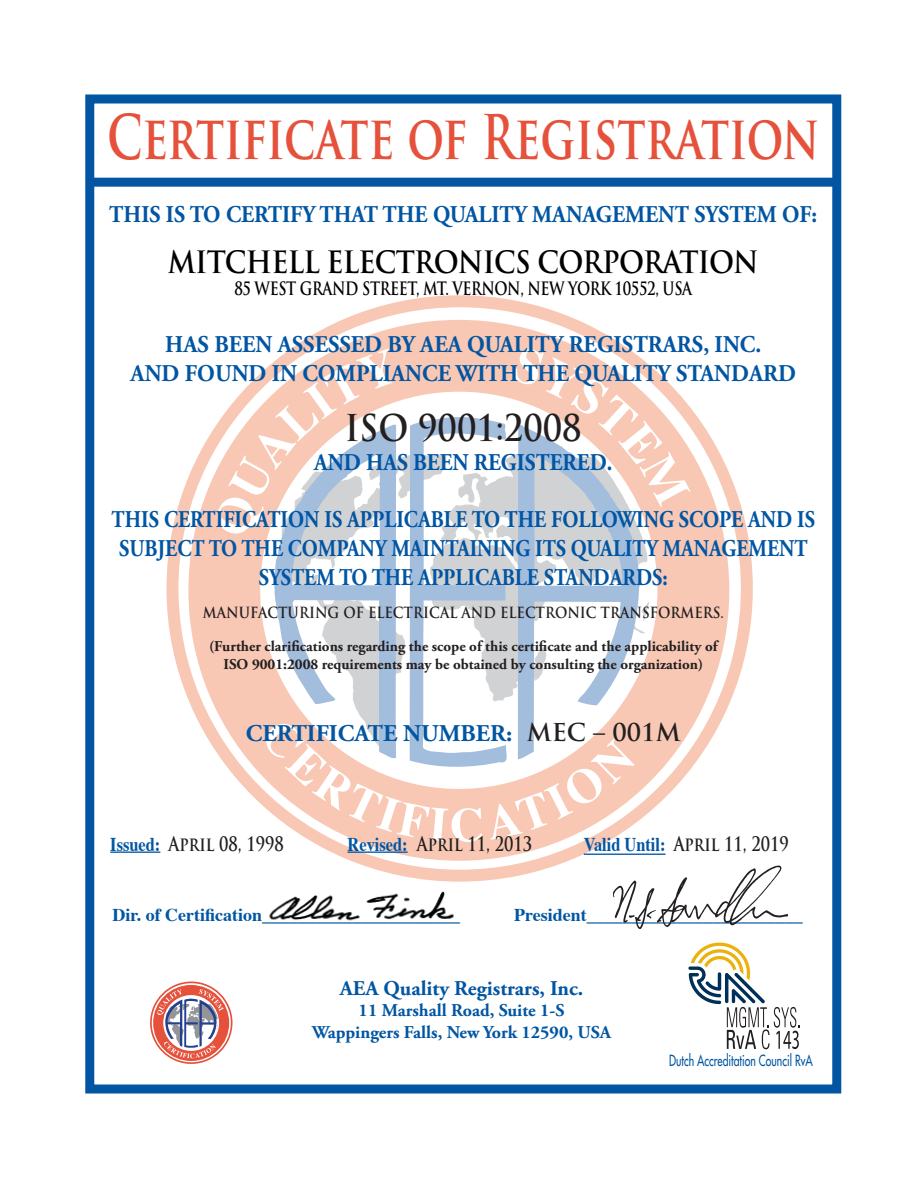
<style>
.page{position:relative;width:918px;height:1188px;background:#fff}
.page>*{position:absolute;margin:0;border:0;box-sizing:border-box;transform-origin:0 0}
.t1{font:700 60px "Trajan Pro";color:#e6513b;scale:.74 1}
.t2{font:700 36px "Trajan Pro";color:#231f20;scale:.9 1}
.t3{font:700 30px "Trajan Pro";letter-spacing:-.025em;color:#000;scale:.9 1}
.t4{font:700 24px/28.8px "Adobe Garamond Pro";color:#0155a2;text-align:center;scale:.85 1}
.t5{font:700 24px "Adobe Garamond Pro";color:#0155a2;scale:.94 1}
.t6{font:700 24px "Adobe Garamond Pro";color:#0155a2;scale:.92 1}
.t7{font:700 24px "Adobe Garamond Pro";color:#0155a2}
.t8{font:700 24px "Adobe Garamond Pro";color:#0155a2;scale:.9 1}
.t9{font:700 21px "Adobe Garamond Pro";color:#0155a2}
.t10{font:700 19.5px "Trajan Pro";color:#231f20;scale:.8 1}
.t11{font:700 18px "Times";color:#0155a2}
.t12{font:700 18px "Adobe Garamond Pro";color:#0155a2}
.t13{font:700 18px "Trajan Pro";letter-spacing:-.025em;color:#000;scale:.79 1}
.t14{font:700 15px "Adobe Garamond Pro";color:#231f20}
.t15{font:700 15px "Trajan Pro";color:#231f20;scale:.89 1}
.t16{font:15px "Futura";color:#0155a2;scale:.7 1}
.s1{font-family:"Trajan Pro";color:#231f20}
.s2{font-family:"Times";color:#0155a2}
</style>
<div class="page">
<svg style="left:172px;top:301px;width:575px;height:575px"></svg>
<div style="left:188px;top:320px;width:541px;height:541px;border:72px solid #f8c8b4;border-radius:50%"></div>
<svg style="left:217px;top:348px;width:474px;height:494px"></svg>
<div style="left:85px;top:94px;width:756px;height:1000px;border:9px solid #0155a2"></div>
<svg style="left:151px;top:982px;width:81px;height:81px"></svg>
<div style="left:150px;top:982px;width:82px;height:82px;border:2px solid #e6513b;border-radius:50%"></div>
<div style="left:153px;top:985px;width:76px;height:76px;border:10px solid #e6513b;border-radius:50%"></div>
<svg style="left:157px;top:989px;width:67px;height:69px"></svg>
<div style="left:87px;top:178px;width:751px;height:9px;background:#0155a2"></div>
<img style="left:269px;top:891px;width:185px;height:30px">
<img style="left:613px;top:866px;width:175px;height:63px">
<hr style="left:110px;top:852px;width:50px;height:1px;background:#0155a2">
<hr style="left:348px;top:852px;width:60px;height:1px;background:#0155a2">
<svg style="left:688px;top:943px;width:112px;height:106px"></svg>
<hr style="left:584px;top:854px;width:82px;height:1px;background:#0155a2">
<p class="t1" style="left:107px;top:100px;width:964px">Certificate of Registration</p>
<p class="t6" style="left:109px;top:201px;width:771px">THIS IS TO CERTIFY THAT THE QUALITY MANAGEMENT SYSTEM OF:</p>
<p class="t3" style="left:168px;top:244px;width:658px">MITCHELL ELECTRONICS CORPORATION</p>
<p class="t13" style="left:234px;top:277px;width:581px">85 WEST GRAND STREET, MT. VERNON, NEW YORK 10552, USA</p>
<p class="t5" style="left:165px;top:331px;width:636px">HAS BEEN ASSESSED BY AEA QUALITY REGISTRARS, INC.</p>
<p class="t5" style="left:131px;top:360px;width:709px">AND FOUND IN COMPLIANCE WITH THE QUALITY STANDARD</p>
<p class="t2" style="left:345px;top:405px;width:265px">ISO 9001:2008</p>
<p class="t8" style="left:314px;top:448px;width:333px">AND HAS BEEN REGISTERED.</p>
<p class="t4" style="left:112px;top:506px;width:829px">THIS CERTIFICATION IS APPLICABLE TO THE FOLLOWING SCOPE AND IS</p>
<p class="t4" style="left:119px;top:534px;width:811px">SUBJECT TO THE COMPANY MAINTAINING ITS QUALITY MANAGEMENT<br>SYSTEM TO THE APPLICABLE STANDARDS:</p>
<p class="t15" style="left:203px;top:603px;width:587px">MANUFACTURING OF ELECTRICAL AND ELECTRONIC TRANSFORMERS.</p>
<p class="t14" style="left:209px;top:637px;width:510px">(Further clarifications regarding the scope of this certificate and the applicability of</p>
<p class="t14" style="left:223px;top:655px;width:481px">ISO 9001:2008 requirements may be obtained by consulting the organization)</p>
<p class="t7" style="left:246px;top:719px;width:436px">CERTIFICATE NUMBER: <span class="s1">MEC – 001M</span></p>
<p class="t10" style="left:110px;top:832px;width:218px"><span class="s2">Issued:</span> April 08, 1998</p>
<p class="t10" style="left:348px;top:832px;width:232px"><span class="s2">Revised:</span> April 11, 2013</p>
<p class="t10" style="left:584px;top:832px;width:258px"><span class="s2">Valid Until:</span> April 11, 2019</p>
<p class="t11" style="left:112px;top:898px;width:349px">Dir. of Certification______________________</p>
<p class="t11" style="left:514px;top:898px;width:290px">President________________________</p>
<p class="t9" style="left:340px;top:976px;width:245px">AEA Quality Registrars, Inc.</p>
<p class="t12" style="left:359px;top:1000px;width:207px">11 Marshall Road, Suite 1-S</p>
<p class="t12" style="left:312px;top:1022px;width:300px">Wappingers Falls, New York 12590, USA</p>
<p class="t16" style="left:669px;top:1051px;width:207px">Dutch Accreditation Council RvA</p>
</div>
